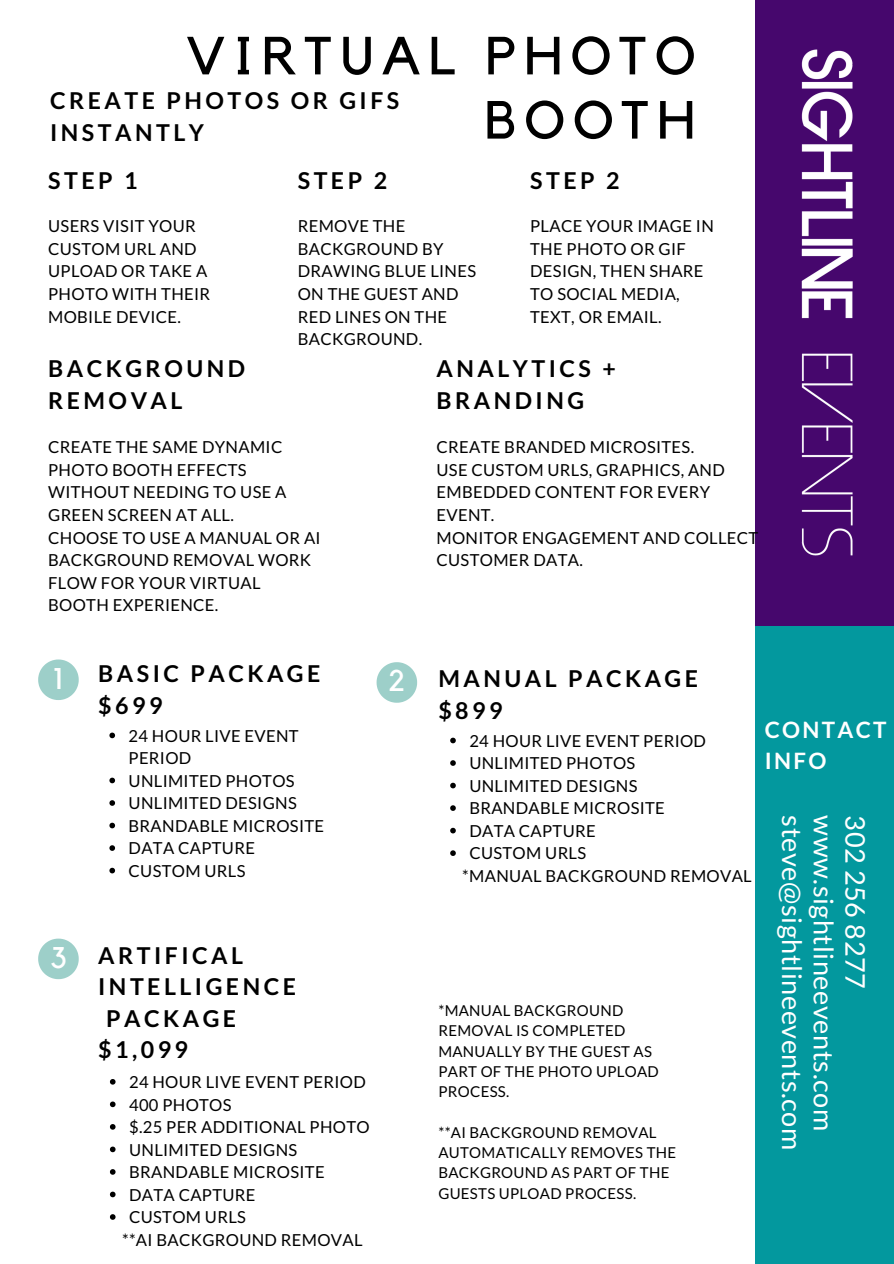
<style>
.page{position:relative;width:894px;height:1264px;background:#fff}
.page>*{position:absolute;margin:0;border:0;box-sizing:border-box;transform-origin:0 0}
.t1{font:52.95px "Kollektif";letter-spacing:.15em;color:#000}
.t2{font:29.85px "Kollektif";color:#fff}
.t3{font:27px "Lato";letter-spacing:.02em;color:#fff}
.t4{font:700 23.25px/31.5px "Lato";letter-spacing:.15em;color:#000}
.t5{font:700 22.5px "Lato";letter-spacing:.105em;color:#fff}
.t6{font:16.5px/22.5px "Lato";letter-spacing:.02em;color:#000}
.t7{font:15px/20.2px "Lato";letter-spacing:.02em;color:#000}
</style>
<div class="page">
<div style="left:755px;top:0;width:138px;height:629px;background:#46076d"></div>
<div style="left:755px;top:626px;width:138px;height:637px;background:#03989e"></div>
<svg style="left:109px;top:732px;width:6px;height:6px"></svg>
<svg style="left:109px;top:777px;width:6px;height:6px"></svg>
<svg style="left:109px;top:800px;width:6px;height:5px"></svg>
<svg style="left:109px;top:822px;width:6px;height:6px"></svg>
<svg style="left:109px;top:845px;width:6px;height:5px"></svg>
<svg style="left:109px;top:867px;width:6px;height:6px"></svg>
<svg style="left:38px;top:659px;width:41px;height:41px"></svg>
<svg style="left:450px;top:737px;width:5px;height:6px"></svg>
<svg style="left:450px;top:760px;width:5px;height:5px"></svg>
<svg style="left:450px;top:782px;width:5px;height:6px"></svg>
<svg style="left:450px;top:805px;width:5px;height:6px"></svg>
<svg style="left:450px;top:827px;width:5px;height:6px"></svg>
<svg style="left:450px;top:850px;width:5px;height:6px"></svg>
<svg style="left:110px;top:1079px;width:5px;height:5px"></svg>
<svg style="left:110px;top:1101px;width:5px;height:6px"></svg>
<svg style="left:110px;top:1124px;width:5px;height:5px"></svg>
<svg style="left:110px;top:1146px;width:5px;height:6px"></svg>
<svg style="left:110px;top:1169px;width:5px;height:5px"></svg>
<svg style="left:110px;top:1191px;width:5px;height:6px"></svg>
<svg style="left:110px;top:1214px;width:5px;height:5px"></svg>
<svg style="left:38px;top:938px;width:41px;height:41px"></svg>
<svg style="left:376px;top:662px;width:41px;height:40px"></svg>
<img style="left:801px;top:49px;width:52px;height:507px">
<p class="t1" style="left:186px;top:32px;width:510px">VIRTUAL PHOTO</p>
<p class="t1" style="left:484px;top:96px;width:212px">BOOTH</p>
<p class="t4" style="left:50px;top:84px;width:350px">CREATE PHOTOS OR GIFS<br>INSTANTLY</p>
<p class="t4" style="left:48px;top:164px;width:91px">STEP 1</p>
<p class="t6" style="left:48px;top:215px;width:163px">USERS VISIT YOUR<br>CUSTOM URL AND<br>UPLOAD OR TAKE A<br>PHOTO WITH THEIR<br>MOBILE DEVICE.</p>
<p class="t4" style="left:48px;top:352px;width:198px">BACKGROUND<br>REMOVAL</p>
<p class="t4" style="left:298px;top:164px;width:91px">STEP 2</p>
<p class="t6" style="left:298px;top:215px;width:180px">REMOVE THE<br>BACKGROUND BY<br>DRAWING BLUE LINES<br>ON THE GUEST AND</p>
<p class="t6" style="left:298px;top:305px;width:151px">RED LINES ON THE<br>BACKGROUND.</p>
<p class="t4" style="left:530px;top:164px;width:91px">STEP 2</p>
<p class="t6" style="left:530px;top:215px;width:185px">PLACE YOUR IMAGE IN<br>THE PHOTO OR GIF<br>DESIGN, THEN SHARE<br>TO SOCIAL MEDIA,<br>TEXT, OR EMAIL.</p>
<p class="t4" style="left:436px;top:352px;width:181px">ANALYTICS +<br>BRANDING</p>
<p class="t6" style="left:48px;top:436px;width:240px">CREATE THE SAME DYNAMIC<br>PHOTO BOOTH EFFECTS<br>WITHOUT NEEDING TO USE A<br>GREEN SCREEN AT ALL.</p>
<p class="t6" style="left:48px;top:526px;width:274px">CHOOSE TO USE A MANUAL OR AI<br>BACKGROUND REMOVAL WORK<br>FLOW FOR YOUR VIRTUAL<br>BOOTH EXPERIENCE.</p>
<p class="t4" style="left:98px;top:657px;width:224px">BASIC PACKAGE $699</p>
<p class="t2" style="left:54px;top:664px;width:10px">1</p>
<p class="t2" style="left:388px;top:667px;width:18px">2</p>
<p class="t2" style="left:50px;top:943px;width:18px">3</p>
<p class="t6" style="left:128px;top:724px;width:171px">24 HOUR LIVE EVENT<br>PERIOD</p>
<p class="t6" style="left:128px;top:769px;width:167px">UNLIMITED PHOTOS</p>
<p class="t6" style="left:128px;top:791px;width:170px">UNLIMITED DESIGNS</p>
<p class="t6" style="left:128px;top:814px;width:197px">BRANDABLE MICROSITE</p>
<p class="t6" style="left:128px;top:836px;width:128px">DATA CAPTURE</p>
<p class="t6" style="left:128px;top:859px;width:118px">CUSTOM URLS</p>
<p class="t4" style="left:98px;top:938px;width:146px">ARTIFICAL</p>
<p class="t4" style="left:98px;top:970px;width:199px">INTELLIGENCE</p>
<p class="t4" style="left:106px;top:1001px;width:131px">PACKAGE</p>
<p class="t4" style="left:98px;top:1033px;width:91px">$1,099</p>
<p class="t6" style="left:129px;top:1070px;width:238px">24 HOUR LIVE EVENT PERIOD</p>
<p class="t6" style="left:129px;top:1092px;width:104px">400 PHOTOS</p>
<p class="t6" style="left:129px;top:1115px;width:242px">$.25 PER ADDITIONAL PHOTO</p>
<p class="t6" style="left:129px;top:1137px;width:170px">UNLIMITED DESIGNS</p>
<p class="t6" style="left:129px;top:1160px;width:197px">BRANDABLE MICROSITE</p>
<p class="t6" style="left:129px;top:1182px;width:128px">DATA CAPTURE</p>
<p class="t6" style="left:129px;top:1205px;width:118px">CUSTOM URLS</p>
<p class="t6" style="left:122px;top:1227px;width:242px">**AI BACKGROUND REMOVAL</p>
<p class="t6" style="left:436px;top:436px;width:259px">CREATE BRANDED MICROSITES.</p>
<p class="t6" style="left:436px;top:458px;width:290px">USE CUSTOM URLS, GRAPHICS, AND<br>EMBEDDED CONTENT FOR EVERY<br>EVENT.</p>
<p class="t6" style="left:436px;top:526px;width:323px">MONITOR ENGAGEMENT AND COLLECT<br>CUSTOMER DATA.</p>
<p class="t4" style="left:438px;top:662px;width:261px">MANUAL PACKAGE</p>
<p class="t4" style="left:438px;top:694px;width:66px">$899</p>
<p class="t6" style="left:469px;top:729px;width:238px">24 HOUR LIVE EVENT PERIOD</p>
<p class="t6" style="left:469px;top:751px;width:167px">UNLIMITED PHOTOS</p>
<p class="t6" style="left:469px;top:774px;width:170px">UNLIMITED DESIGNS</p>
<p class="t6" style="left:469px;top:796px;width:197px">BRANDABLE MICROSITE</p>
<p class="t6" style="left:469px;top:819px;width:128px">DATA CAPTURE</p>
<p class="t6" style="left:469px;top:841px;width:118px">CUSTOM URLS</p>
<p class="t6" style="left:462px;top:864px;width:291px">*MANUAL BACKGROUND REMOVAL</p>
<p class="t7" style="left:438px;top:1000px;width:222px">*MANUAL BACKGROUND<br>REMOVAL IS COMPLETED<br>MANUALLY BY THE GUEST AS<br>PART OF THE PHOTO UPLOAD<br>PROCESS.</p>
<p class="t7" style="left:438px;top:1121px;width:239px">**AI BACKGROUND REMOVAL<br>AUTOMATICALLY REMOVES THE<br>BACKGROUND AS PART OF THE<br>GUESTS UPLOAD PROCESS.</p>
<p class="t5" style="left:764px;top:715px;width:123px">CONTACT</p>
<p class="t5" style="left:764px;top:747px;width:63px">INFO</p>
<p class="t3" style="left:840px;top:815px;width:317px;rotate:90deg">www.sightlineevents.com</p>
<p class="t3" style="left:808px;top:815px;width:336px;rotate:90deg">steve@sightlineevents.com</p>
<p class="t3" style="left:871px;top:815px;width:175px;rotate:90deg">302 256 8277</p>
</div>
